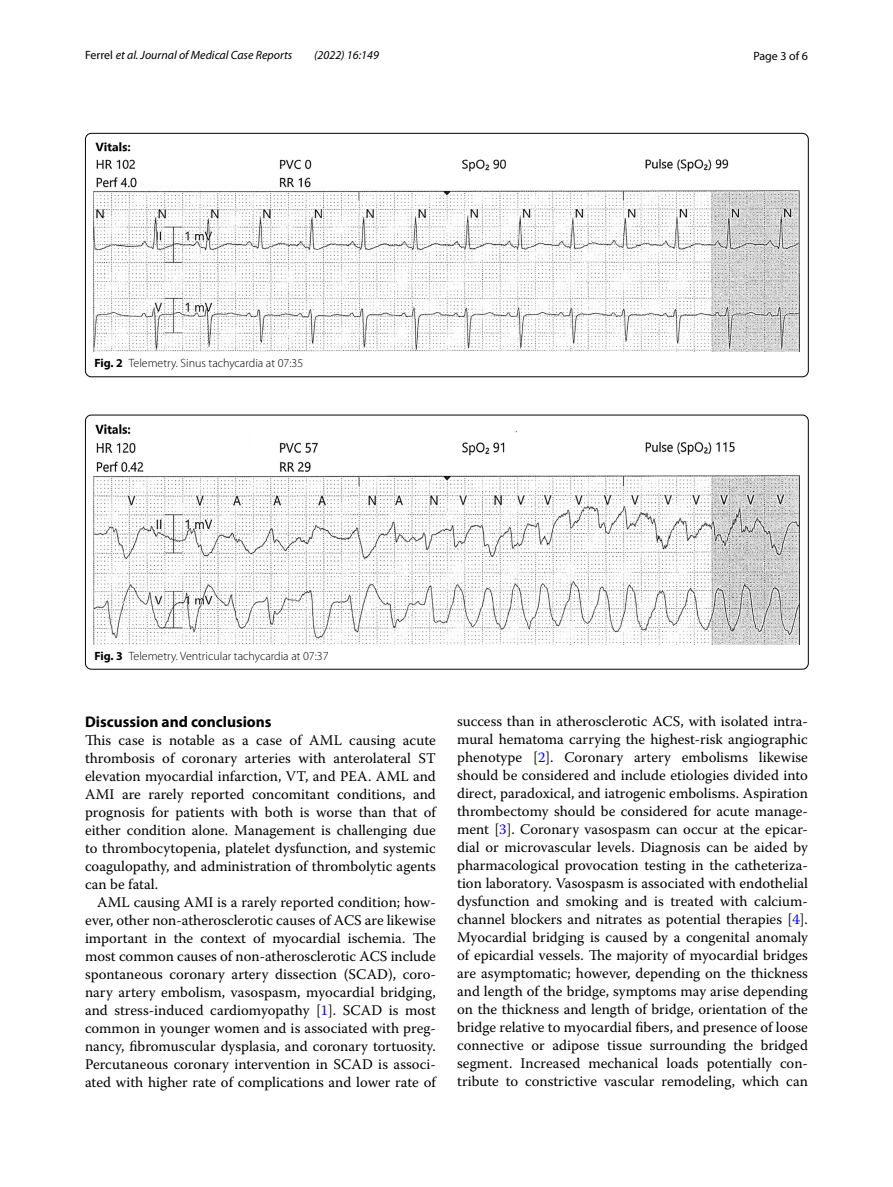
<style>
.page{position:relative;width:893px;height:1187px;background:#fff}
.page>*{position:absolute;margin:0;border:0;box-sizing:border-box;transform-origin:0 0}
.t1{font:700 15.45px "Myriad Pro";color:#000}
.t2{font:14.7px/18px "Warnock Pro";color:#000;text-align:justify}
.t3{font:300 12px "Myriad Pro";color:#000}
.t4{font:italic 12px "Myriad Pro";color:#000}
.t5{font:12px "Myriad Pro";color:#000}
.s1{font-style:normal}
.s2{font-weight:700}
.s3{color:#00f}
</style>
<div class="page">
<img style="left:94px;top:142px;width:706px;height:210px">
<div style="left:85px;top:133px;width:723px;height:244px;border:1px solid #000;border-radius:6px"></div>
<img style="left:94px;top:424px;width:706px;height:220px">
<div style="left:85px;top:415px;width:723px;height:254px;border:1px solid #000;border-radius:6px"></div>
<p class="t4" style="left:85px;top:48px;width:209px"><span class="s1">Ferrel</span> et al. Journal of Medical Case Reports</p>
<p class="t4" style="left:314px;top:48px;width:66px">(2022) 16:149</p>
<p class="t5" style="left:753px;top:48px;width:56px">Page 3 of 6</p>
<p class="t3" style="left:94px;top:356px;width:210px"><span class="s2">Fig. 2</span> Telemetry. Sinus tachycardia at 07:35</p>
<p class="t3" style="left:94px;top:649px;width:236px"><span class="s2">Fig. 3</span> Telemetry. Ventricular tachycardia at 07:37</p>
<p class="t1" style="left:85px;top:711px;width:188px">Discussion and conclusions</p>
<p class="t2" style="left:85px;top:730px;width:352px">This case is notable as a case of AML causing acute thrombosis of coronary arteries with anterolateral ST elevation myocardial infarction, VT, and PEA. AML and AMI are rarely reported concomitant conditions, and prognosis for patients with both is worse than that of either condition alone. Management is challenging due to thrombocytopenia, platelet dysfunction, and systemic coagulopathy, and administration of thrombolytic agents can be fatal.</p>
<p class="t2" style="left:85px;top:892px;width:352px;text-indent:12px">AML causing AMI is a rarely reported condition; how&shy;ever, other non-atherosclerotic causes of ACS are likewise important in the context of myocardial ischemia. The most common causes of non-atherosclerotic ACS include spontaneous coronary artery dissection (SCAD), coro&shy;nary artery embolism, vasospasm, myocardial bridging, and stress-induced cardiomyopathy [<span class="s3">1</span>]. SCAD is most common in younger women and is associated with preg&shy;nancy, fibromuscular dysplasia, and coronary tortuosity.<br>Percutaneous coronary intervention in SCAD is associ&shy;ated with higher rate of complications and lower rate of</p>
<p class="t2" style="left:457px;top:711px;width:352px">success than in atherosclerotic ACS, with isolated intra&shy;mural hematoma carrying the highest-risk angiographic phenotype [<span class="s3">2</span>]. Coronary artery embolisms likewise should be considered and include etiologies divided into direct, paradoxical, and iatrogenic embolisms. Aspiration thrombectomy should be considered for acute manage&shy;ment [<span class="s3">3</span>]. Coronary vasospasm can occur at the epicar&shy;dial or microvascular levels. Diagnosis can be aided by pharmacological provocation testing in the catheteriza&shy;tion laboratory. Vasospasm is associated with endothelial dysfunction and smoking and is treated with calcium&shy;channel blockers and nitrates as potential therapies [<span class="s3">4</span>].<br>Myocardial bridging is caused by a congenital anomaly of epicardial vessels. The majority of myocardial bridges are asymptomatic; however, depending on the thickness and length of the bridge, symptoms may arise depending on the thickness and length of bridge, orientation of the bridge relative to myocardial fibers, and presence of loose connective or adipose tissue surrounding the bridged segment. Increased mechanical loads potentially con&shy;tribute to constrictive vascular remodeling, which can</p>
</div>
